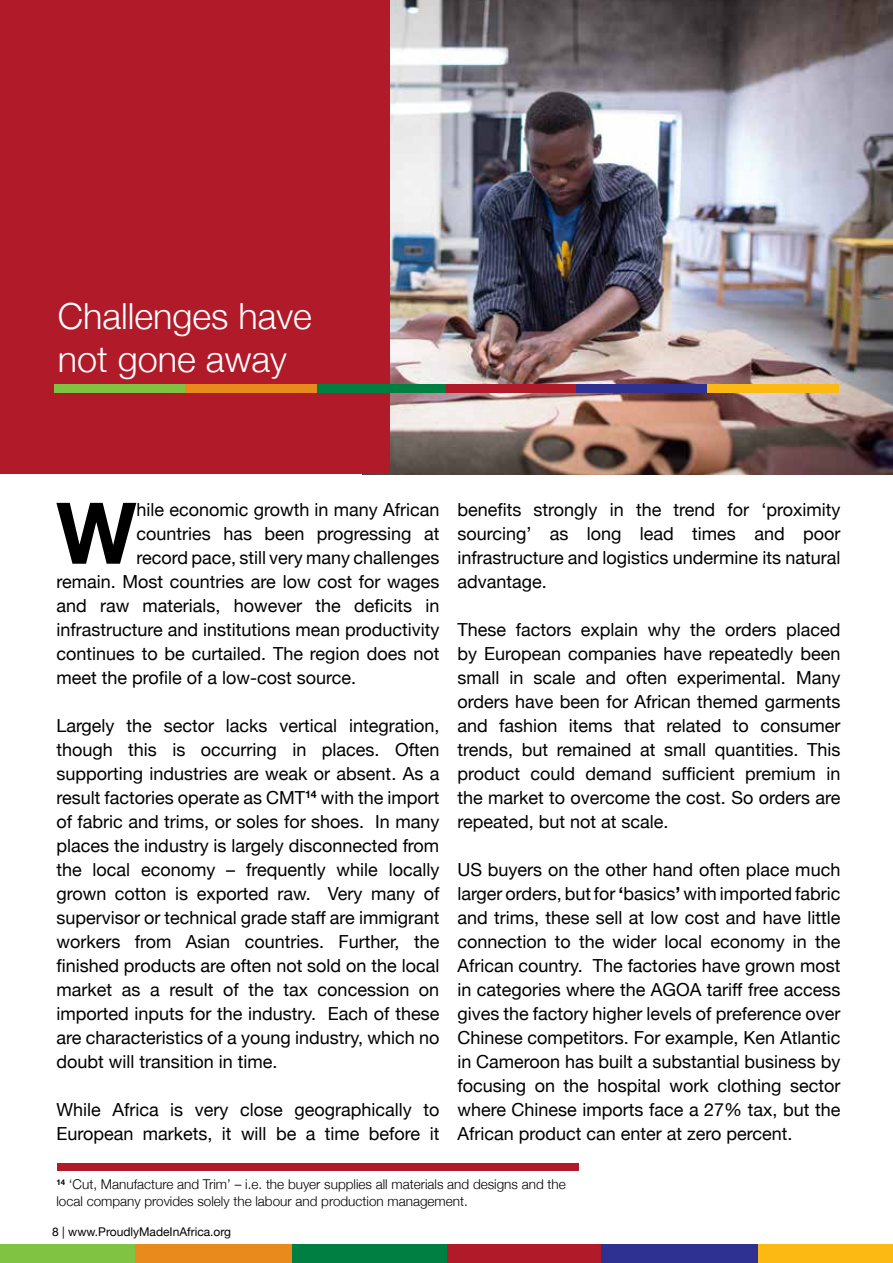
<style>
.page{position:relative;width:893px;height:1263px;background:#fff}
.page>*{position:absolute;margin:0;border:0;box-sizing:border-box;transform-origin:0 0}
.t1{font:700 85.2px "Helvetica Neue";color:#000}
.t2{font:300 36px/43.2px "Helvetica Neue";color:#fff}
.t3{font:18px/24px "Helvetica Neue";color:#000;text-align:justify}
.t4{font:300 13.5px/16.2px "Helvetica Neue";color:#000}
.t5{font:12px "Helvetica Neue";color:#000}
.s1{font-weight:700}
</style>
<div class="page">
<img style="left:390px;top:0;width:503px;height:474px">
<div style="left:0;top:0;width:390px;height:474px;background:#b11b29"></div>
<div style="left:57px;top:1163px;width:522px;height:8px;background:#b11b29"></div>
<div style="left:0;top:1244px;width:135px;height:19px;background:#80c342"></div>
<div style="left:135px;top:1244px;width:157px;height:19px;background:#e88b1c"></div>
<div style="left:292px;top:1244px;width:157px;height:19px;background:#007f42"></div>
<div style="left:446px;top:1244px;width:157px;height:19px;background:#b11b29"></div>
<div style="left:601px;top:1244px;width:157px;height:19px;background:#2e3092"></div>
<div style="left:758px;top:1244px;width:135px;height:19px;background:#fdb913"></div>
<div style="left:54px;top:384px;width:131px;height:9px;background:#80c342"></div>
<div style="left:185px;top:384px;width:132px;height:9px;background:#e88b1c"></div>
<div style="left:317px;top:384px;width:131px;height:9px;background:#007f42"></div>
<div style="left:446px;top:384px;width:132px;height:9px;background:#b11b29"></div>
<div style="left:576px;top:384px;width:132px;height:9px;background:#2e3092"></div>
<div style="left:708px;top:384px;width:131px;height:9px;background:#fdb913"></div>
<h2 class="t2" style="left:58px;top:294px;width:256px">Challenges have not gone away</h2>
<h1 class="t1" style="left:56px;top:481px;width:82px">W</h1>
<p class="t3" style="left:137px;top:497px;width:304px">hile economic growth in many African</p>
<p class="t3" style="left:137px;top:521px;width:304px">countries has been progressing at</p>
<p class="t3" style="left:137px;top:545px;width:304px">record pace, still very many challenges</p>
<p class="t3" style="left:56px;top:569px;width:384px">remain. Most countries are low cost for wages</p>
<p class="t3" style="left:56px;top:593px;width:384px">and raw materials, however the deficits in</p>
<p class="t3" style="left:56px;top:617px;width:384px">infrastructure and institutions mean productivity</p>
<p class="t3" style="left:56px;top:641px;width:384px">continues to be curtailed. The region does not</p>
<p class="t3" style="left:56px;top:665px;width:301px">meet the profile of a low-cost source.</p>
<p class="t3" style="left:56px;top:713px;width:384px">Largely the sector lacks vertical integration, though this is occurring in places. Often supporting industries are weak or absent. As a result factories operate as CMT<sup>14</sup> with the import of fabric and trims, or soles for shoes. In many places the industry is largely disconnected from the local economy – frequently while locally grown cotton is exported raw. Very many of supervisor or technical grade staff are immigrant workers from Asian countries. Further, the finished products are often not sold on the local market as a result of the tax concession on imported inputs for the industry. Each of these are characteristics of a young industry, which no doubt will transition in time.</p>
<p class="t3" style="left:56px;top:1097px;width:384px">While Africa is very close geographically to<br>European markets, it will be a time before it</p>
<p class="t3" style="left:457px;top:497px;width:384px">benefits strongly in the trend for ‘proximity sourcing’ as long lead times and poor infrastructure and logistics undermine its natural advantage.</p>
<p class="t3" style="left:457px;top:617px;width:384px">These factors explain why the orders placed by European companies have repeatedly been small in scale and often experimental. Many orders have been for African themed garments and fashion items that related to consumer trends, but remained at small quantities. This product could demand sufficient premium in the market to overcome the cost. So orders are repeated, but not at scale.</p>
<p class="t3" style="left:457px;top:857px;width:384px">US buyers on the other hand often place much larger orders, but for <span class="s1">‘</span>basics<span class="s1">’</span> with imported fabric and trims, these sell at low cost and have little connection to the wider local economy in the African country. The factories have grown most in categories where the AGOA tariff free access gives the factory higher levels of preference over Chinese competitors. For example, Ken Atlantic in Cameroon has built a substantial business by focusing on the hospital work clothing sector where Chinese imports face a 27% tax, but the African product can enter at zero percent.</p>
<p class="t4" style="left:56px;top:1176px;width:511px"><sup>14</sup> ‘Cut, Manufacture and Trim’ – i.e. the buyer supplies all materials and designs and the local company provides solely the labour and production management.</p>
<p class="t5" style="left:52px;top:1224px;width:180px">8 | www.ProudlyMadeInAfrica.org</p>
</div>
